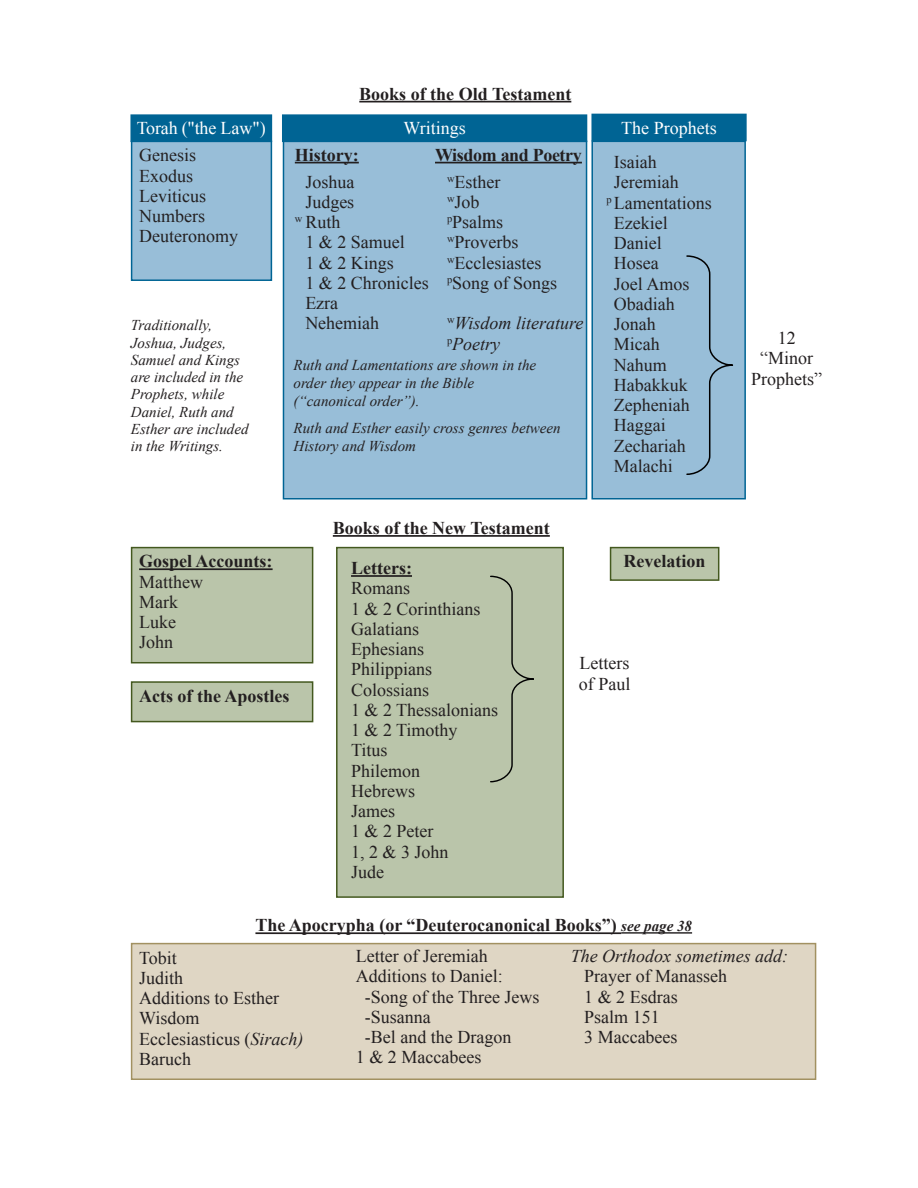
<style>
.page{position:relative;width:918px;height:1188px;background:#fff}
.page>*{position:absolute;margin:0;border:0;box-sizing:border-box;transform-origin:0 0}
.Paragraph_Style_1{font:18px "Times New Roman";color:#231f20}
.Underline_Subhead{font:700 18px "Times New Roman";color:#231f20}
.Paragraph_Style_1-2{font:italic 18px "Times New Roman";color:#231f20}
.Paragraph_Style_1-3{font:18px "Times New Roman";color:#fff}
.Underline_Subhead_no{font:700 18px "Times New Roman";color:#231f20}
.Paragraph_Style_1-4{font:700 18px "Times New Roman";color:#231f20}
.Underline_Subhead-2{font:700 18px "Times New Roman";letter-spacing:-.02em;color:#231f20}
.Body_Italics{font:italic 15px/17.2px "Times New Roman";color:#231f20}
.s1{font-style:italic;font-size:15px}
.s2{font-style:italic}
</style>
<div class="page">
<hr style="left:359px;top:101px;width:212px;height:1px;background:#231f20">
<hr style="left:333px;top:535px;width:217px;height:2px;background:#231f20">
<hr style="left:255px;top:932px;width:366px;height:2px;background:#231f20">
<hr style="left:621px;top:932px;width:71px;height:2px;background:#231f20">
<div style="left:132px;top:141px;width:139px;height:139px;background:#98bed8"></div>
<div style="left:131px;top:141px;width:141px;height:140px;border:2px solid #006494"></div>
<div style="left:132px;top:548px;width:181px;height:115px;background:#bac5aa"></div>
<hr style="left:139px;top:568px;width:134px;height:2px;background:#231f20">
<div style="left:131px;top:547px;width:182px;height:116px;border:2px solid #44591f"></div>
<div style="left:132px;top:944px;width:684px;height:135px;background:#dfd6c4"></div>
<div style="left:131px;top:943px;width:685px;height:137px;border:2px solid #a29161"></div>
<div style="left:132px;top:682px;width:181px;height:40px;background:#bac5aa"></div>
<div style="left:131px;top:681px;width:182px;height:41px;border:2px solid #44591f"></div>
<div style="left:611px;top:548px;width:108px;height:32px;background:#bac5aa"></div>
<div style="left:610px;top:547px;width:109px;height:34px;border:2px solid #44591f"></div>
<div style="left:592px;top:141px;width:153px;height:358px;background:#98bed8"></div>
<div style="left:591px;top:141px;width:155px;height:359px;border:2px solid #006494"></div>
<div style="left:337px;top:548px;width:226px;height:349px;background:#bac5aa"></div>
<hr style="left:351px;top:575px;width:61px;height:2px;background:#231f20">
<div style="left:336px;top:547px;width:228px;height:351px;border:2px solid #44591f"></div>
<div style="left:283px;top:141px;width:304px;height:359px;background:#98bed8;border:2px solid #006494"></div>
<hr style="left:295px;top:162px;width:64px;height:1px;background:#231f20">
<hr style="left:435px;top:162px;width:147px;height:1px;background:#231f20">
<svg style="left:686px;top:255px;width:48px;height:220px"></svg>
<svg style="left:490px;top:575px;width:43px;height:208px"></svg>
<div style="left:131px;top:115px;width:140px;height:26px;background:#006494"></div>
<div style="left:130px;top:114px;width:142px;height:28px;border:2px solid #006494"></div>
<div style="left:283px;top:115px;width:304px;height:26px;background:#006494"></div>
<div style="left:282px;top:114px;width:305px;height:28px;border:2px solid #006494"></div>
<div style="left:592px;top:114px;width:154px;height:27px;background:#006494"></div>
<p class="Underline_Subhead" style="left:359px;top:81px;width:214px">Books of the Old Testament</p>
<p class="Paragraph_Style_1-3" style="left:137px;top:116px;width:131px">Torah ("the Law")</p>
<p class="Paragraph_Style_1-3" style="left:404px;top:116px;width:64px">Writings</p>
<p class="Paragraph_Style_1-3" style="left:621px;top:116px;width:97px">The Prophets</p>
<p class="Paragraph_Style_1" style="left:139px;top:143px;width:58px">Genesis</p>
<p class="Paragraph_Style_1" style="left:139px;top:163px;width:55px">Exodus</p>
<p class="Paragraph_Style_1" style="left:139px;top:184px;width:68px">Leviticus</p>
<p class="Paragraph_Style_1" style="left:139px;top:204px;width:67px">Numbers</p>
<p class="Paragraph_Style_1" style="left:139px;top:224px;width:100px">Deuteronomy</p>
<p class="Body_Italics" style="left:131px;top:316px;width:119px">Traditionally,<br>Joshua, Judges,<br>Samuel and Kings are included in the<br>Prophets, while<br>Daniel, Ruth and<br>Esther are included in the Writings.</p>
<p class="Underline_Subhead" style="left:295px;top:142px;width:65px">History:</p>
<p class="Paragraph_Style_1" style="left:305px;top:170px;width:50px">Joshua</p>
<p class="Paragraph_Style_1" style="left:305px;top:190px;width:50px">Judges</p>
<p class="Paragraph_Style_1" style="left:295px;top:210px;width:47px"><sup>w</sup> Ruth</p>
<p class="Paragraph_Style_1" style="left:305px;top:230px;width:101px">1 &amp; 2 Samuel</p>
<p class="Paragraph_Style_1" style="left:305px;top:251px;width:90px">1 &amp; 2 Kings</p>
<p class="Paragraph_Style_1" style="left:305px;top:271px;width:125px">1 &amp; 2 Chronicles</p>
<p class="Paragraph_Style_1" style="left:305px;top:291px;width:34px">Ezra</p>
<p class="Paragraph_Style_1" style="left:305px;top:311px;width:75px">Nehemiah</p>
<p class="Body_Italics" style="left:294px;top:356px;width:244px;line-height:18px">Ruth and Lamentations are shown in the order they appear in the Bible</p>
<p class="Body_Italics" style="left:294px;top:392px;width:128px">(“canonical order”).</p>
<p class="Body_Italics" style="left:294px;top:419px;width:269px;line-height:18px">Ruth and Esther easily cross genres between<br>History and Wisdom</p>
<p class="Underline_Subhead-2" style="left:435px;top:142px;width:148px">Wisdom and Poetry</p>
<p class="Paragraph_Style_1" style="left:447px;top:170px;width:55px"><sup>w</sup>Esther</p>
<p class="Paragraph_Style_1" style="left:447px;top:190px;width:34px"><sup>w</sup>Job</p>
<p class="Paragraph_Style_1" style="left:447px;top:210px;width:58px"><sup>p</sup>Psalms</p>
<p class="Paragraph_Style_1" style="left:447px;top:230px;width:73px"><sup>w</sup>Proverbs</p>
<p class="Paragraph_Style_1" style="left:447px;top:251px;width:96px"><sup>w</sup>Ecclesiastes</p>
<p class="Paragraph_Style_1" style="left:447px;top:271px;width:112px"><sup>p</sup>Song of Songs</p>
<p class="Paragraph_Style_1-2" style="left:447px;top:311px;width:138px"><sup>w</sup>Wisdom literature</p>
<p class="Paragraph_Style_1-2" style="left:447px;top:331px;width:55px"><sup>p</sup>Poetry</p>
<p class="Paragraph_Style_1" style="left:778px;top:326px;width:19px">12</p>
<p class="Paragraph_Style_1" style="left:760px;top:346px;width:54px">“Minor</p>
<p class="Paragraph_Style_1" style="left:751px;top:366px;width:72px">Prophets”</p>
<p class="Paragraph_Style_1" style="left:614px;top:150px;width:44px">Isaiah</p>
<p class="Paragraph_Style_1" style="left:614px;top:170px;width:66px">Jeremiah</p>
<p class="Paragraph_Style_1" style="left:606px;top:190px;width:107px"><sup>p</sup> Lamentations</p>
<p class="Paragraph_Style_1" style="left:614px;top:211px;width:55px">Ezekiel</p>
<p class="Paragraph_Style_1" style="left:614px;top:231px;width:49px">Daniel</p>
<p class="Paragraph_Style_1" style="left:614px;top:251px;width:46px">Hosea</p>
<p class="Paragraph_Style_1" style="left:614px;top:271px;width:77px">Joel Amos</p>
<p class="Paragraph_Style_1" style="left:614px;top:292px;width:62px">Obadiah</p>
<p class="Paragraph_Style_1" style="left:614px;top:312px;width:43px">Jonah</p>
<p class="Paragraph_Style_1" style="left:614px;top:332px;width:47px">Micah</p>
<p class="Paragraph_Style_1" style="left:614px;top:352px;width:54px">Nahum</p>
<p class="Paragraph_Style_1" style="left:614px;top:373px;width:75px">Habakkuk</p>
<p class="Paragraph_Style_1" style="left:614px;top:393px;width:77px">Zepheniah</p>
<p class="Paragraph_Style_1" style="left:614px;top:413px;width:53px">Haggai</p>
<p class="Paragraph_Style_1" style="left:614px;top:433px;width:73px">Zechariah</p>
<p class="Paragraph_Style_1" style="left:614px;top:454px;width:60px">Malachi</p>
<p class="Underline_Subhead" style="left:333px;top:515px;width:218px">Books of the New Testament</p>
<p class="Underline_Subhead_no" style="left:139px;top:549px;width:135px">Gospel Accounts:</p>
<p class="Paragraph_Style_1" style="left:139px;top:569px;width:65px">Matthew</p>
<p class="Paragraph_Style_1" style="left:139px;top:590px;width:40px">Mark</p>
<p class="Paragraph_Style_1" style="left:139px;top:610px;width:38px">Luke</p>
<p class="Paragraph_Style_1" style="left:139px;top:630px;width:36px">John</p>
<p class="Paragraph_Style_1-4" style="left:139px;top:683px;width:152px">Acts of the Apostles</p>
<p class="Underline_Subhead_no" style="left:351px;top:556px;width:62px">Letters:</p>
<p class="Paragraph_Style_1" style="left:351px;top:576px;width:61px">Romans</p>
<p class="Paragraph_Style_1" style="left:351px;top:596px;width:131px">1 &amp; 2 Corinthians</p>
<p class="Paragraph_Style_1" style="left:351px;top:617px;width:69px">Galatians</p>
<p class="Paragraph_Style_1" style="left:351px;top:637px;width:74px">Ephesians</p>
<p class="Paragraph_Style_1" style="left:351px;top:657px;width:83px">Philippians</p>
<p class="Paragraph_Style_1" style="left:351px;top:677px;width:80px">Colossians</p>
<p class="Paragraph_Style_1" style="left:351px;top:698px;width:149px">1 &amp; 2 Thessalonians</p>
<p class="Paragraph_Style_1" style="left:351px;top:718px;width:108px">1 &amp; 2 Timothy</p>
<p class="Paragraph_Style_1" style="left:351px;top:738px;width:38px">Titus</p>
<p class="Paragraph_Style_1" style="left:351px;top:758px;width:71px">Philemon</p>
<p class="Paragraph_Style_1" style="left:351px;top:779px;width:65px">Hebrews</p>
<p class="Paragraph_Style_1" style="left:351px;top:799px;width:45px">James</p>
<p class="Paragraph_Style_1" style="left:351px;top:819px;width:84px">1 &amp; 2 Peter</p>
<p class="Paragraph_Style_1" style="left:351px;top:839px;width:99px">1, 2 &amp; 3 John</p>
<p class="Paragraph_Style_1" style="left:351px;top:860px;width:34px">Jude</p>
<p class="Underline_Subhead_no" style="left:624px;top:549px;width:83px">Revelation</p>
<p class="Paragraph_Style_1" style="left:580px;top:651px;width:51px">Letters</p>
<p class="Paragraph_Style_1" style="left:579px;top:672px;width:53px">of Paul</p>
<p class="Underline_Subhead" style="left:255px;top:913px;width:438px">The Apocrypha (or “Deuterocanonical Books”) <span class="s1">see page 38</span></p>
<p class="Paragraph_Style_1" style="left:139px;top:945px;width:39px">Tobit</p>
<p class="Paragraph_Style_1" style="left:139px;top:966px;width:46px">Judith</p>
<p class="Paragraph_Style_1" style="left:139px;top:986px;width:142px">Additions to Esther</p>
<p class="Paragraph_Style_1" style="left:139px;top:1006px;width:62px">Wisdom</p>
<p class="Paragraph_Style_1" style="left:139px;top:1026px;width:166px">Ecclesiasticus (<span class="s2">Sirach)</span></p>
<p class="Paragraph_Style_1" style="left:139px;top:1047px;width:53px">Baruch</p>
<p class="Paragraph_Style_1" style="left:356px;top:944px;width:133px">Letter of Jeremiah</p>
<p class="Paragraph_Style_1" style="left:356px;top:964px;width:149px">Additions to Daniel:</p>
<p class="Paragraph_Style_1" style="left:365px;top:984px;width:176px">-Song of the Three Jews</p>
<p class="Paragraph_Style_1" style="left:365px;top:1005px;width:67px">-Susanna</p>
<p class="Paragraph_Style_1" style="left:365px;top:1025px;width:148px">-Bel and the Dragon</p>
<p class="Paragraph_Style_1" style="left:356px;top:1045px;width:127px">1 &amp; 2 Maccabees</p>
<p class="Paragraph_Style_1-2" style="left:571px;top:944px;width:219px">The Orthodox sometimes add:</p>
<p class="Paragraph_Style_1" style="left:584px;top:964px;width:144px">Prayer of Manasseh</p>
<p class="Paragraph_Style_1" style="left:584px;top:984px;width:95px">1 &amp; 2 Esdras</p>
<p class="Paragraph_Style_1" style="left:584px;top:1005px;width:77px">Psalm 151</p>
<p class="Paragraph_Style_1" style="left:584px;top:1025px;width:95px">3 Maccabees</p>
</div>
